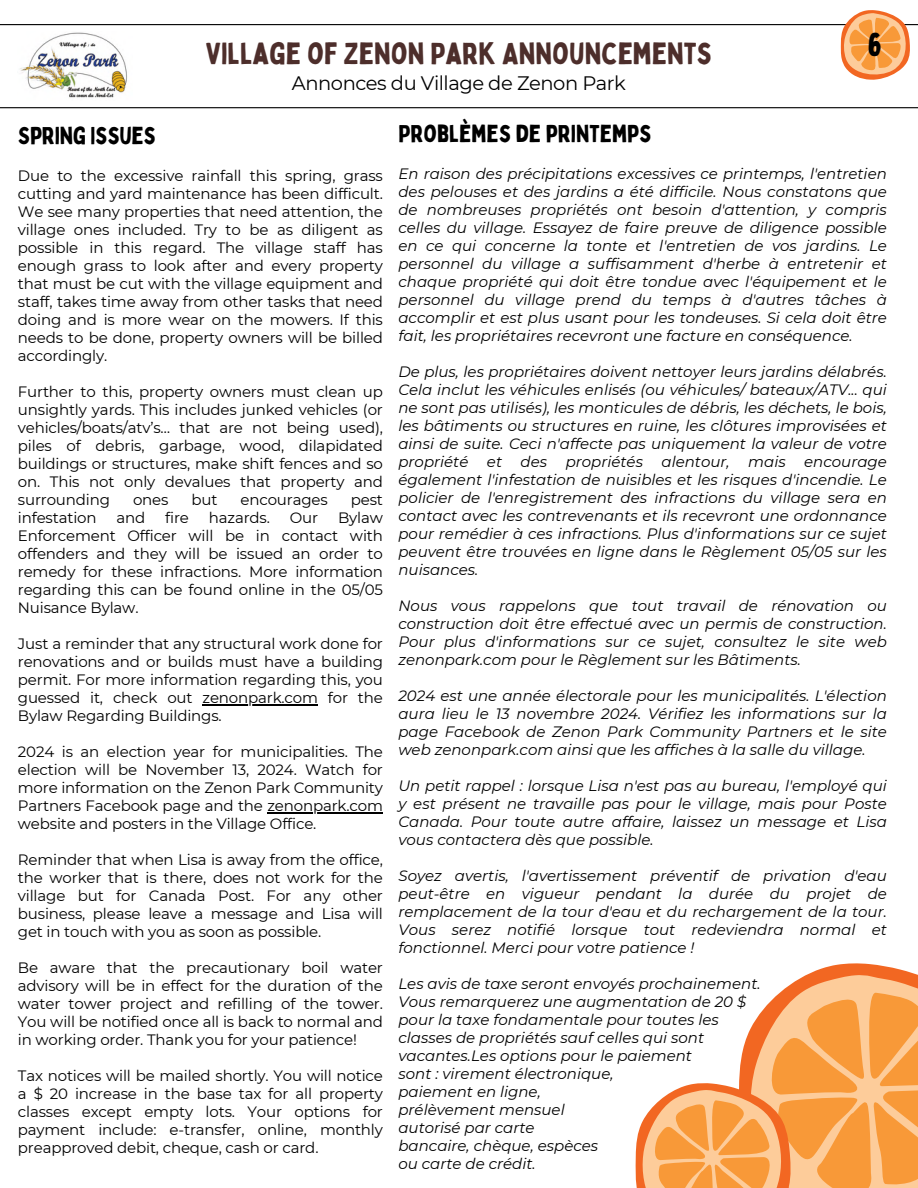
<style>
.page{position:relative;width:918px;height:1188px;background:#fff}
.page>*{position:absolute;margin:0;border:0;box-sizing:border-box;transform-origin:0 0}
.t1{font:33.15px "Bobby Jones";color:#000}
.t2{font:30px "Bobby Jones";color:#4d2e2b}
.t3{font:24px "Bobby Jones";color:#000}
.t4{font:19.5px "Montserrat";letter-spacing:-.025em;color:#000}
.t5{font:italic 15px/18px "Montserrat";color:#000;text-align:justify}
.t6{font:15px/18px "Montserrat";letter-spacing:-.01em;color:#000;text-align:justify}
</style>
<div class="page">
<hr style="left:0;top:107px;width:918px;height:1px;background:#000">
<hr style="left:0;top:24px;width:918px;height:1px;background:#000">
<img style="left:20px;top:32px;width:107px;height:66px">
<hr style="left:202px;top:704px;width:116px;height:1px;background:#000">
<hr style="left:267px;top:812px;width:116px;height:1px;background:#000">
<svg style="left:841px;top:10px;width:69px;height:70px"></svg>
<svg style="left:635px;top:963px;width:283px;height:225px"></svg>
<p class="t2" style="left:206px;top:34px;width:508px">VILLAGE OF ZENON PARK ANNOUNCEMENTS</p>
<p class="t4" style="left:292px;top:72px;width:336px">Annonces du Village de Zenon Park</p>
<p class="t1" style="left:867px;top:23px;width:16px">6</p>
<p class="t3" style="left:18px;top:120px;width:139px">SPRING ISSUES</p>
<p class="t6" style="left:18px;top:167px;width:367px">Due to the excessive rainfall this spring, grass cutting and yard maintenance has been difficult.<br>We see many properties that need attention, the village ones included. Try to be as diligent as possible in this regard. The village staff has enough grass to look after and every property that must be cut with the village equipment and staff, takes time away from other tasks that need doing and is more wear on the mowers. If this needs to be done, property owners will be billed accordingly.</p>
<p class="t6" style="left:18px;top:383px;width:367px">Further to this, property owners must clean up unsightly yards. This includes junked vehicles (or vehicles/boats/atv’s… that are not being used), piles of debris, garbage, wood, dilapidated buildings or structures, make shift fences and so on. This not only devalues that property and surrounding</p>
<p class="t6" style="left:133px;top:491px;width:37px">ones</p>
<p class="t6" style="left:192px;top:491px;width:28px">but</p>
<p class="t6" style="left:241px;top:491px;width:89px">encourages</p>
<p class="t6" style="left:351px;top:491px;width:34px">pest</p>
<p class="t6" style="left:18px;top:509px;width:80px">infestation</p>
<p class="t6" style="left:117px;top:509px;width:30px">and</p>
<p class="t6" style="left:165px;top:509px;width:25px">fire</p>
<p class="t6" style="left:209px;top:509px;width:63px">hazards.</p>
<p class="t6" style="left:290px;top:509px;width:30px">Our</p>
<p class="t6" style="left:18px;top:509px;width:367px;text-indent:320px">Bylaw Enforcement Officer will be in contact with offenders and they will be issued an order to remedy for these infractions. More information regarding this can be found online in the 05/05<br>Nuisance Bylaw.</p>
<p class="t6" style="left:18px;top:635px;width:367px">Just a reminder that any structural work done for renovations and or builds must have a building permit. For more information regarding this, you guessed it, check out</p>
<h2 class="t6" style="left:18px;top:689px;width:367px;text-indent:185px">zenonpark.com for the<br>Bylaw Regarding Buildings.</h2>
<h2 class="t6" style="left:18px;top:743px;width:367px">2024 is an election year for municipalities. The election will be November 13, 2024. Watch for more information on the Zenon Park Community Partners Facebook page and the zenonpark.com</h2>
<p class="t6" style="left:18px;top:815px;width:300px">website and posters in the Village Office.</p>
<p class="t6" style="left:18px;top:851px;width:367px">Reminder that when Lisa is away from the office, the worker that is there, does not work for the village but for Canada Post. For any other business, please leave a message and Lisa will</p>
<p class="t6" style="left:18px;top:923px;width:305px">get in touch with you as soon as possible.</p>
<p class="t6" style="left:18px;top:959px;width:367px">Be aware that the precautionary boil water advisory will be in effect for the duration of the water tower project and refilling of the tower.<br>You will be notified once all is back to normal and</p>
<p class="t6" style="left:18px;top:1031px;width:341px">in working order. Thank you for your patience!</p>
<p class="t6" style="left:18px;top:1067px;width:367px">Tax notices will be mailed shortly. You will notice a $ 20 increase in the base tax for all property classes except empty lots. Your options for payment include: e-transfer, online, monthly</p>
<p class="t6" style="left:18px;top:1139px;width:302px">preapproved debit, cheque, cash or card.</p>
<p class="t3" style="left:398px;top:118px;width:255px">PROBLÈMES DE PRINTEMPS</p>
<p class="t5" style="left:398px;top:165px;width:490px">En raison des précipitations excessives ce printemps, l'entretien des pelouses et des jardins a été difficile. Nous constatons que de nombreuses propriétés ont besoin d'attention, y compris celles du village. Essayez de faire preuve de diligence possible en ce qui concerne la tonte et l'entretien de vos jardins. Le personnel du village a suffisamment d'herbe à entretenir et chaque propriété qui doit être tondue avec l'équipement et le personnel du village prend du temps à d'autres tâches à accomplir et est plus usant pour les tondeuses. Si cela doit être fait, les propriétaires recevront une facture en conséquence.</p>
<h1 class="t5" style="left:398px;top:363px;width:490px">De plus, les propriétaires doivent nettoyer leurs jardins délabrés.<br>Cela inclut les véhicules enlisés (ou véhicules/ bateaux/ATV... qui ne sont pas utilisés), les monticules de débris, les déchets, le bois, les bâtiments ou structures en ruine, les clôtures improvisées et ainsi de suite. Ceci n'affecte pas uniquement la valeur de votre propriété et des propriétés alentour, mais encourage également l'infestation de nuisibles et les risques d'incendie. Le policier de l'enregistrement des infractions du village sera en contact avec les contrevenants et ils recevront une ordonnance pour remédier à ces infractions. Plus d'informations sur ce sujet peuvent être trouvées en ligne dans le Règlement 05/05 sur les nuisances.</h1>
<h3 class="t5" style="left:398px;top:597px;width:490px">Nous vous rappelons que tout travail de rénovation ou construction doit être effectué avec un permis de construction.<br>Pour plus d'informations sur ce sujet, consultez le site web zenonpark.com pour le Règlement sur les Bâtiments.</h3>
<h2 class="t5" style="left:398px;top:687px;width:490px">2024 est une année électorale pour les municipalités. L'élection aura lieu le 13 novembre 2024. Vérifiez les informations sur la page Facebook de Zenon Park Community Partners et le site web zenonpark.com ainsi que les affiches à la salle du village.</h2>
<p class="t5" style="left:398px;top:777px;width:490px">Un petit rappel : lorsque Lisa n'est pas au bureau, l'employé qui y est présent ne travaille pas pour le village, mais pour Poste Canada. Pour toute autre affaire, laissez un message et Lisa vous contactera dès que possible.</p>
<p class="t5" style="left:398px;top:867px;width:490px">Soyez avertis, l'avertissement préventif de privation d'eau peut-être en vigueur pendant la durée du projet de remplacement de la tour d'eau et du rechargement de la tour.<br>Vous serez notifié lorsque tout redeviendra normal et fonctionnel. Merci pour votre patience !</p>
<p class="t5" style="left:398px;top:975px;width:364px">Les avis de taxe seront envoyés prochainement.</p>
<p class="t5" style="left:398px;top:993px;width:349px">Vous remarquerez une augmentation de 20 $</p>
<p class="t5" style="left:398px;top:1011px;width:322px">pour la taxe fondamentale pour toutes les</p>
<p class="t5" style="left:398px;top:1029px;width:307px">classes de propriétés sauf celles qui sont</p>
<p class="t5" style="left:398px;top:1047px;width:295px">vacantes.Les options pour le paiement</p>
<p class="t5" style="left:398px;top:1065px;width:217px">sont : virement électronique,</p>
<p class="t5" style="left:398px;top:1083px;width:144px">paiement en ligne,</p>
<p class="t5" style="left:398px;top:1101px;width:168px">prélèvement mensuel</p>
<p class="t5" style="left:398px;top:1119px;width:138px">autorisé par carte</p>
<p class="t5" style="left:398px;top:1137px;width:201px">bancaire, chèque, espèces</p>
<p class="t5" style="left:398px;top:1155px;width:139px">ou carte de crédit.</p>
</div>
